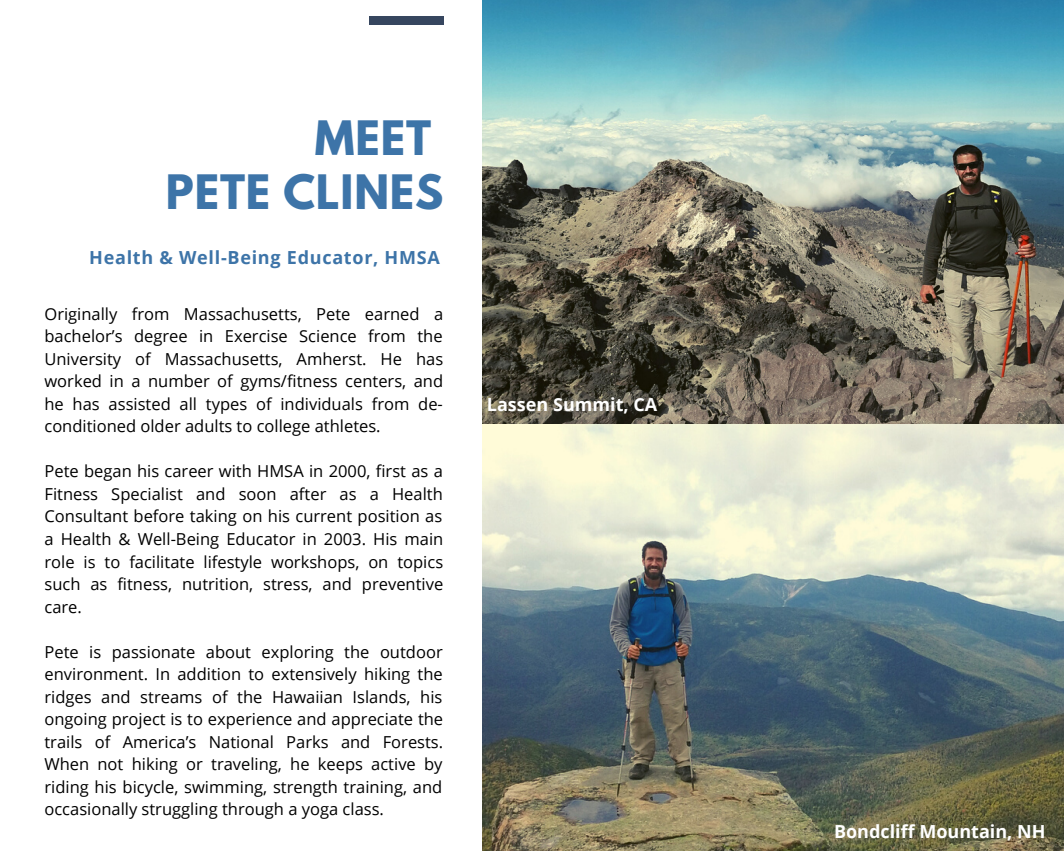
<style>
.page{position:relative;width:1064px;height:851px;background:#fff}
.page>*{position:absolute;margin:0;border:0;box-sizing:border-box;transform-origin:0 0}
.t1{font:700 42px/54px "League Spartan";letter-spacing:.02em;color:#3d74a8;text-align:right}
.t2{font:700 18px "Open Sans";color:#fff}
.t3{font:700 18px "Open Sans";letter-spacing:.04em;color:#3d74a8}
.t4{font:16.5px/22.5px "Open Sans";color:#000;text-align:justify}
</style>
<div class="page">
<div style="left:369px;top:16px;width:74px;height:8px;background:#36465f"></div>
<img style="left:482px;top:0;width:581px;height:850px">
<h1 class="t1" style="left:166px;top:111px;width:279px">MEET<br>PETE CLINES</h1>
<p class="t3" style="left:89px;top:245px;width:352px">Health &amp; Well-Being Educator, HMSA</p>
<p class="t4" style="left:44px;top:302px;width:400px">Originally from Massachusetts, Pete earned a bachelor’s degree in Exercise Science from the University of Massachusetts, Amherst. He has worked in a number of gyms/fitness centers, and he has assisted all types of individuals from de&shy;conditioned older adults to college athletes.</p>
<p class="t4" style="left:44px;top:459px;width:400px">Pete began his career with HMSA in 2000, first as a Fitness Specialist and soon after as a Health Consultant before taking on his current position as a Health &amp; Well-Being Educator in 2003. His main role is to facilitate lifestyle workshops, on topics such as fitness, nutrition, stress, and preventive care.</p>
<p class="t4" style="left:44px;top:640px;width:400px">Pete is passionate about exploring the outdoor environment. In addition to extensively hiking the ridges and streams of the Hawaiian Islands, his ongoing project is to experience and appreciate the trails of America’s National Parks and Forests.<br>When not hiking or traveling, he keeps active by riding his bicycle, swimming, strength training, and occasionally struggling through a yoga class.</p>
<p class="t2" style="left:487px;top:392px;width:172px">Lassen Summit, CA</p>
<p class="t2" style="left:833px;top:818px;width:213px">Bondcliff Mountain, NH</p>
</div>
